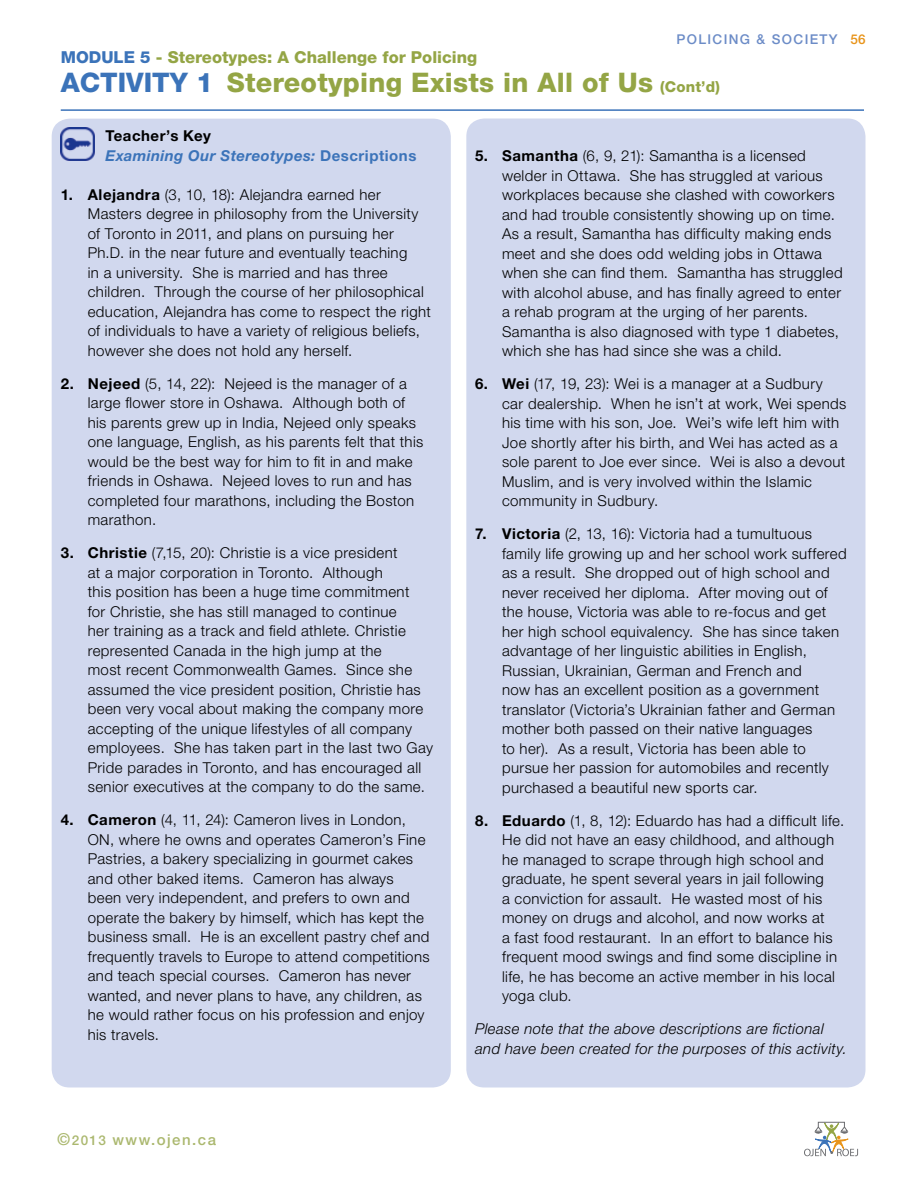
<style>
.page{position:relative;width:918px;height:1188px;background:#fff}
.page>*{position:absolute;margin:0;border:0;box-sizing:border-box;transform-origin:0 0}
.t1{font:800 27px "Helvetica Neue LT Std";color:#94a545}
.t2{font:800 16.5px "Helvetica Neue LT Std";color:#94a545}
.t3{font:300 15px/19.5px "Helvetica Neue LT Std";letter-spacing:.025em;color:#000}
.t4{font:italic 300 15px/19.5px "Helvetica Neue LT Std";letter-spacing:.025em;color:#000}
.t5{font:italic 700 15px/19.5px "Helvetica Neue LT Std";letter-spacing:.03em;color:#3b73b9}
.t6{font:500 15px "Helvetica Neue LT Std";letter-spacing:.1em;color:#abb86f}
.t7{font:500 13.5px "Helvetica Neue LT Std";letter-spacing:.1em;color:#6c8cc7}
.s1{color:#3b73b9}
.s2{color:#e8941a}
.s3{font-size:15px}
.s4{font-style:normal;color:#000}
.s5{font-style:normal}
.s6{font-weight:700}
.s7{font-size:16.5px}
.s8{font-size:13.5px}
</style>
<div class="page">
<svg style="left:804px;top:1122px;width:54px;height:34px"></svg>
<div style="left:466px;top:118px;width:399px;height:970px;background:#d1d8ee;border-radius:18px"></div>
<div style="left:52px;top:119px;width:399px;height:968px;background:#d1d8ee;border-radius:18px"></div>
<img style="left:61px;top:128px;width:33px;height:32px">
<hr style="left:61px;top:109px;width:803px;height:2px;background:#3b73b9">
<p class="t2" style="left:61px;top:47px;width:418px"><span class="s1">modu le 5</span> - Stereotypes: A Challenge for Policing</p>
<p class="t7" style="left:676px;top:31px;width:191px">POLICING &amp; SOCIETY <span class="s2">56</span></p>
<h1 class="t1" style="left:61px;top:66px;width:661px"><span class="s1">Activity 1</span> Stereotyping Exists in All of Us <span class="s3">(Cont’d)</span></h1>
<p class="t5" style="left:105px;top:126px;width:312px"><span class="s4">Teacher’s Key<br></span>Examining Our Stereotypes: <span class="s5">Descriptions</span></p>
<p class="t3" style="left:88px;top:184px;width:345px;text-indent:-27px"><span class="s6">1. Alejandra</span> (3, 10, 18): Alejandra earned her Masters degree in philosophy from the University of Toronto in 2011, and plans on pursuing her Ph.D. in the near future and eventually teaching<br>in a university. She is married and has three children. Through the course of her philosophical education, Alejandra has come to respect the right of individuals to have a variety of religious beliefs, however she does not hold any herself.</p>
<p class="t3" style="left:88px;top:373px;width:337px;text-indent:-27px"><span class="s6">2. Nejeed</span> (5, 14, 22): Nejeed is the manager of a large flower store in Oshawa. Although both of his parents grew up in India, Nejeed only speaks one language, English, as his parents felt that this would be the best way for him to fit in and make friends in Oshawa. Nejeed loves to run and has completed four marathons, including the Boston marathon.</p>
<p class="t3" style="left:88px;top:543px;width:347px;text-indent:-27px"><span class="s6">3. Christie</span> (7,15, 20): Christie is a vice president<br>at a major corporation in Toronto. Although<br>this position has been a huge time commitment<br>for Christie, she has still managed to continue<br>her training as a track and field athlete. Christie represented Canada in the high jump at the<br>most recent Commonwealth Games. Since she assumed the vice president position, Christie has been very vocal about making the company more accepting of the unique lifestyles of all company employees. She has taken part in the last two Gay Pride parades in Toronto, and has encouraged all senior executives at the company to do the same.</p>
<p class="t3" style="left:88px;top:810px;width:343px;text-indent:-27px"><span class="s6">4. Cameron</span> (4, 11, 24): Cameron lives in London, ON, where he owns and operates Cameron’s Fine Pastries, a bakery specializing in gourmet cakes and other baked items. Cameron has always been very independent, and prefers to own and operate the bakery by himself, which has kept the business small. He is an excellent pastry chef and frequently travels to Europe to attend competitions and teach special courses. Cameron has never wanted, and never plans to have, any children, as he would rather focus on his profession and enjoy his travels.</p>
<p class="t3" style="left:502px;top:146px;width:342px;text-indent:-27px"><span class="s6">5. Samantha</span> (6, 9, 21): Samantha is a licensed welder in Ottawa. She has struggled at various workplaces because she clashed with coworkers and had trouble consistently showing up on time.<br>As a result, Samantha has difficulty making ends meet and she does odd welding jobs in Ottawa when she can find them. Samantha has struggled with alcohol abuse, and has finally agreed to enter a rehab program at the urging of her parents.<br>Samantha is also diagnosed with type 1 diabetes, which she has had since she was a child.</p>
<p class="t3" style="left:502px;top:374px;width:346px;text-indent:-27px"><span class="s6">6. Wei</span> (17, 19, 23): Wei is a manager at a Sudbury car dealership. When he isn’t at work, Wei spends his time with his son, Joe. Wei’s wife left him with Joe shortly after his birth, and Wei has acted as a sole parent to Joe ever since. Wei is also a devout Muslim, and is very involved within the Islamic community in Sudbury.</p>
<p class="t3" style="left:502px;top:524px;width:346px;text-indent:-27px"><span class="s6">7. Victoria</span> (2, 13, 16): Victoria had a tumultuous family life growing up and her school work suffered as a result. She dropped out of high school and never received her diploma. After moving out of the house, Victoria was able to re-focus and get her high school equivalency. She has since taken advantage of her linguistic abilities in English, Russian, Ukrainian, German and French and<br>now has an excellent position as a government translator (Victoria’s Ukrainian father and German mother both passed on their native languages<br>to her). As a result, Victoria has been able to pursue her passion for automobiles and recently purchased a beautiful new sports car.</p>
<p class="t3" style="left:502px;top:811px;width:344px;text-indent:-27px"><span class="s6">8. Eduardo</span> (1, 8, 12): Eduardo has had a difficult life.<br>He did not have an easy childhood, and although he managed to scrape through high school and graduate, he spent several years in jail following<br>a conviction for assault. He wasted most of his money on drugs and alcohol, and now works at<br>a fast food restaurant. In an effort to balance his frequent mood swings and find some discipline in life, he has become an active member in his local yoga club.</p>
<p class="t4" style="left:475px;top:1019px;width:374px">Please note that the above descriptions are fictional and have been created for the purposes of this activity.</p>
<p class="t6" style="left:57px;top:1130px;width:161px"><span class="s7">©</span><span class="s8">2013</span> www.ojen.ca</p>
</div>
